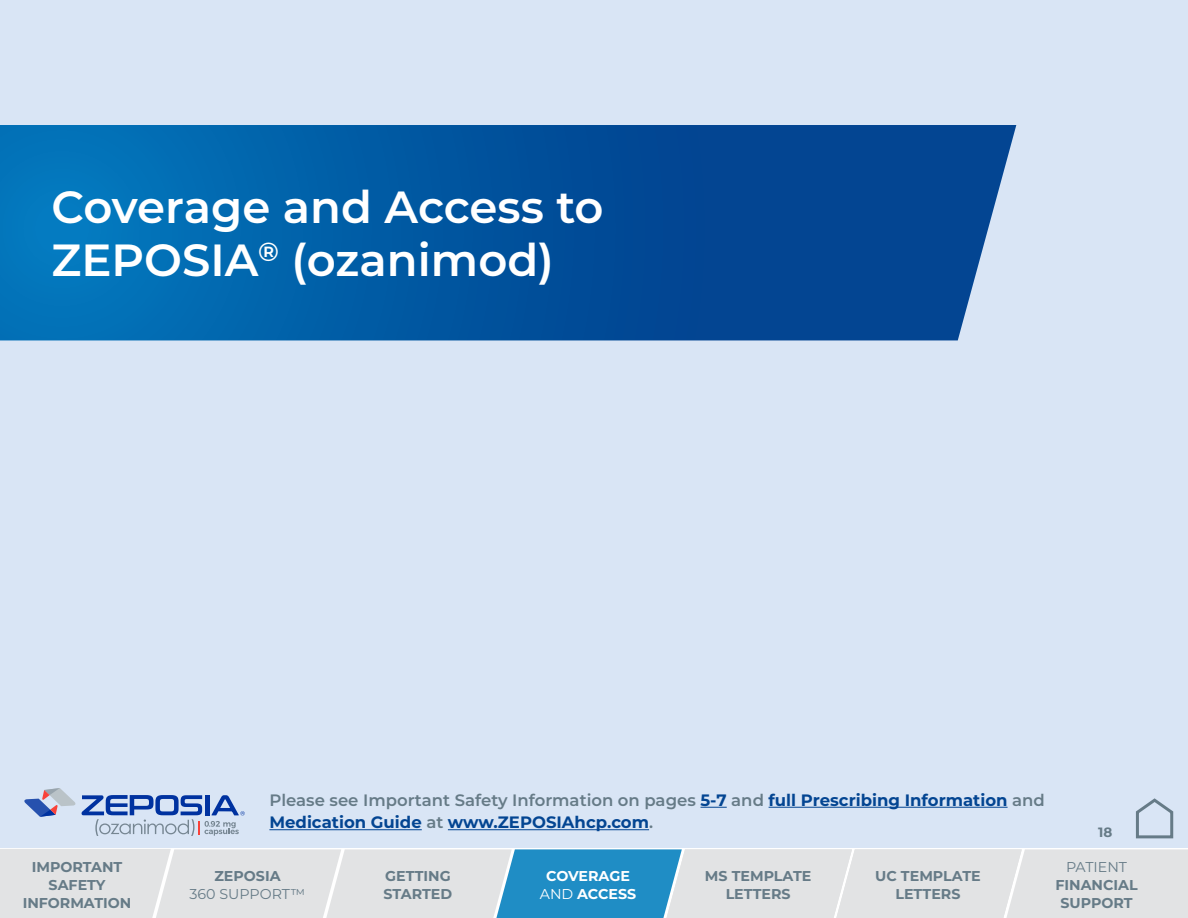
<style>
.page{position:relative;width:1188px;height:918px;background:#fff}
.page>*{position:absolute;margin:0;border:0;box-sizing:border-box;transform-origin:0 0}
.t1{font:600 45px/52.3px "Montserrat";color:#fff}
.t2{font:700 16.5px/22.5px "Montserrat";color:#034592}
.t3{font:700 14.25px/18px "Montserrat";color:#667b87;text-align:center}
.t4{font:14.25px "Montserrat";color:#667b87}
.t5{font:700 14.25px "Montserrat";letter-spacing:-.005em;color:#fff}
.t6{font:700 13.5px "Montserrat";color:#667b87}
.s1{font-weight:600;color:#667b87}
.s2{font-weight:400}
</style>
<div class="page">
<div style="left:0;top:0;width:1188px;height:848px;background:#d9e5f5"></div>
<svg style="left:0;top:125px;width:1016px;height:215px;background:#075aa3"></svg>
<svg style="left:701px;top:807px;width:26px;height:1px"></svg>
<hr style="left:769px;top:807px;width:239px;height:1px;background:#034592">
<hr style="left:269px;top:829px;width:153px;height:1px;background:#034592">
<hr style="left:448px;top:829px;width:201px;height:1px;background:#034592">
<svg style="left:24px;top:788px;width:52px;height:29px"></svg>
<svg style="left:82px;top:795px;width:163px;height:41px"></svg>
<svg style="left:0;top:849px;width:1188px;height:69px;background:#c7d7e0"></svg>
<svg style="left:1136px;top:798px;width:38px;height:41px"></svg>
<h1 class="t1" style="left:52px;top:179px;width:554px">Coverage and Access to<br>ZEPOSIA<sup>®</sup> (ozanimod)</h1>
<p class="t2" style="left:269px;top:788px;width:777px"><span class="s1">Please see Important Safety Information on pages</span> 5-7 <span class="s1">and</span> full Prescribing Information <span class="s1">and<br></span>Medication Guide <span class="s1">at</span> www.ZEPOSIAhcp.com<span class="s1">.</span></p>
<p class="t3" style="left:23px;top:857px;width:110px">IMPORTANT<br>SAFETY<br>INFORMATION</p>
<p class="t3" style="left:384px;top:867px;width:70px;text-align:left">GETTING<br>STARTED</p>
<p class="t3" style="left:214px;top:867px;width:68px">ZEPOSIA</p>
<p class="t4" style="left:190px;top:884px;width:117px">360 SUPPORT™</p>
<p class="t5" style="left:546px;top:866px;width:85px">COVERAGE</p>
<p class="t3" style="left:875px;top:867px;width:107px">UC TEMPLATE</p>
<p class="t5" style="left:540px;top:884px;width:98px"><span class="s2">AND</span> ACCESS</p>
<p class="t3" style="left:705px;top:867px;width:108px">MS TEMPLATE</p>
<p class="t3" style="left:888px;top:867px;width:81px">TEMPLATE<br>LETTERS</p>
<p class="t3" style="left:718px;top:867px;width:81px">TEMPLATE<br>LETTERS</p>
<p class="t6" style="left:1098px;top:822px;width:16px">18</p>
<p class="t4" style="left:1066px;top:857px;width:63px">PATIENT</p>
<p class="t3" style="left:1055px;top:876px;width:84px">FINANCIAL<br>SUPPORT</p>
</div>
